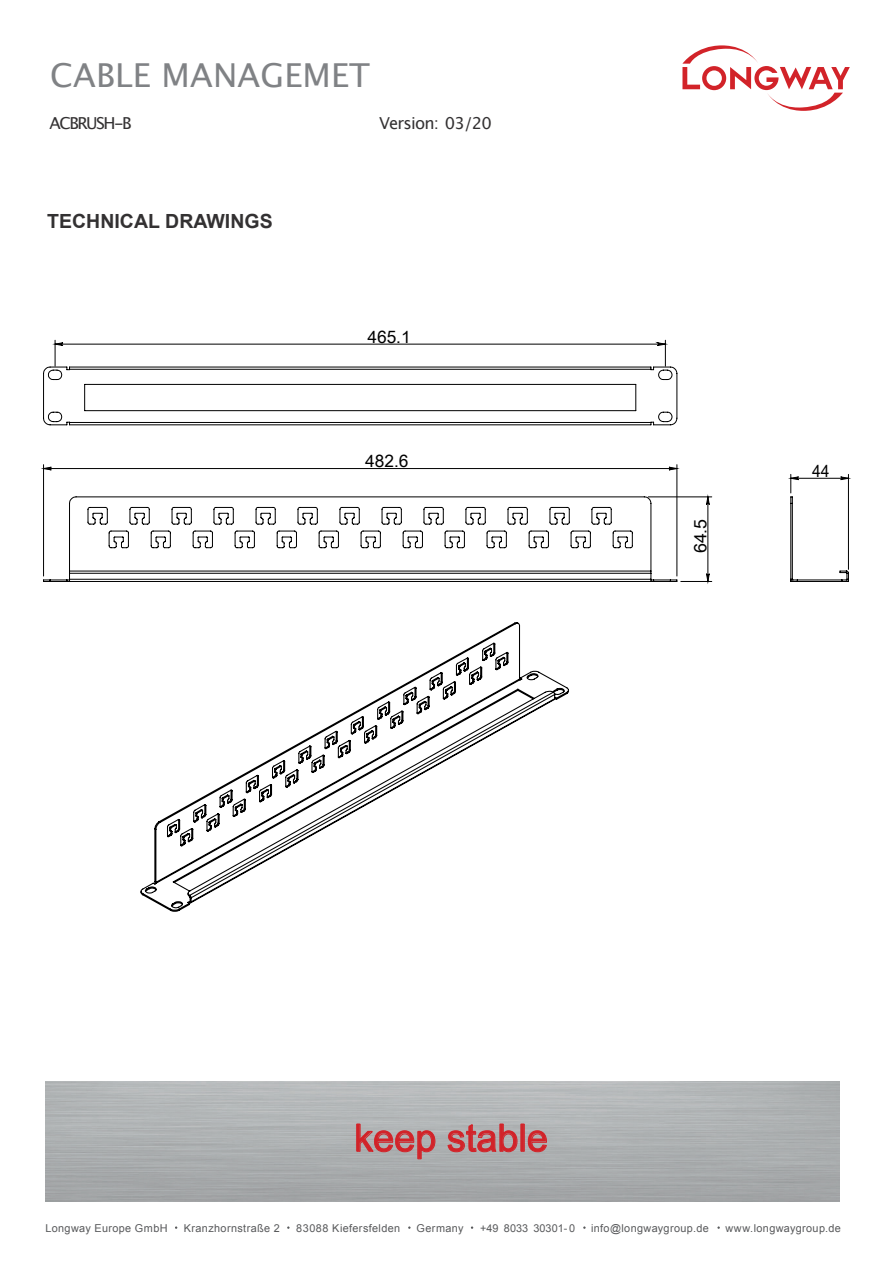
<style>
.page{position:relative;width:893px;height:1263px;background:#fff}
.page>*{position:absolute;margin:0;border:0;box-sizing:border-box;transform-origin:0 0}
.t1{font:37.95px "Arial";color:#d22329}
.t2{font:33px "Lucida Grande";letter-spacing:.005em;color:#808285}
.t3{font:700 19.5px "Arial";color:#333132}
.t4{font:17.25px "Arial Unicode MS";color:#000}
.t5{font:17.25px "Arial Unicode MS";color:#000;scale:.9 1}
.t6{font:16.5px "Lucida Grande";letter-spacing:-.05em;color:#333132}
.t7{font:16.5px "Lucida Grande";letter-spacing:-.09em;color:#333132}
.t8{font:10.8px "Arial";letter-spacing:.035em;color:#58595b}
.t9{font:10.8px "Arial";color:#58595b}
</style>
<div class="page">
<svg style="left:682px;top:45px;width:168px;height:66px"></svg>
<hr style="left:43px;top:465px;width:1px;height:111px;background:#000">
<hr style="left:677px;top:465px;width:1px;height:111px;background:#000">
<hr style="left:648px;top:497px;width:64px;height:1px;background:#000">
<hr style="left:681px;top:581px;width:31px;height:1px;background:#000">
<svg style="left:43px;top:466px;width:635px;height:5px"></svg>
<svg style="left:706px;top:496px;width:4px;height:85px"></svg>
<svg style="left:43px;top:497px;width:634px;height:85px"></svg>
<svg style="left:790px;top:474px;width:59px;height:108px"></svg>
<svg style="left:43px;top:340px;width:634px;height:85px"></svg>
<svg style="left:140px;top:622px;width:429px;height:290px"></svg>
<img style="left:45px;top:1081px;width:794px;height:120px">
<svg style="left:356px;top:1124px;width:79px;height:35px;background:#b4989a"></svg>
<svg style="left:448px;top:1124px;width:69px;height:28px;background:#b69194"></svg>
<div style="left:521px;top:1124px;width:4px;height:27px;border:1px solid #d22329"></div>
<svg style="left:528px;top:1131px;width:19px;height:21px"></svg>
<h2 class="t2" style="left:50px;top:62px;width:321px">CABLE MANAGEMET</h2>
<h3 class="t7" style="left:50px;top:116px;width:84px">ACBRUSH-B</h3>
<h3 class="t6" style="left:379px;top:116px;width:114px">Version: 03/20</h3>
<h3 class="t3" style="left:47px;top:214px;width:227px">TECHNICAL DRAWINGS</h3>
<h3 class="t4" style="left:367px;top:330px;width:45px">465.1</h3>
<h3 class="t4" style="left:365px;top:455px;width:45px">482.6</h3>
<h3 class="t4" style="left:694px;top:553px;width:36px;rotate:-90deg">64.5</h3>
<h3 class="t5" style="left:812px;top:464px;width:21px">44</h3>
<h1 class="t1" style="left:354px;top:1124px;width:195px">keep stable</h1>
<p class="t8" style="left:45px;top:1224px;width:124px">Longway Europe GmbH</p>
<p class="t8" style="left:184px;top:1224px;width:98px">Kranzhornstraße 2</p>
<p class="t8" style="left:296px;top:1224px;width:105px">83088 Kiefersfelden</p>
<p class="t8" style="left:417px;top:1224px;width:48px">Germany</p>
<p class="t9" style="left:480px;top:1224px;width:97px">+49 8033 30301- 0</p>
<p class="t8" style="left:591px;top:1224px;width:119px">info@longwaygroup.de</p>
<p class="t8" style="left:725px;top:1224px;width:117px">www.longwaygroup.de</p>
</div>
